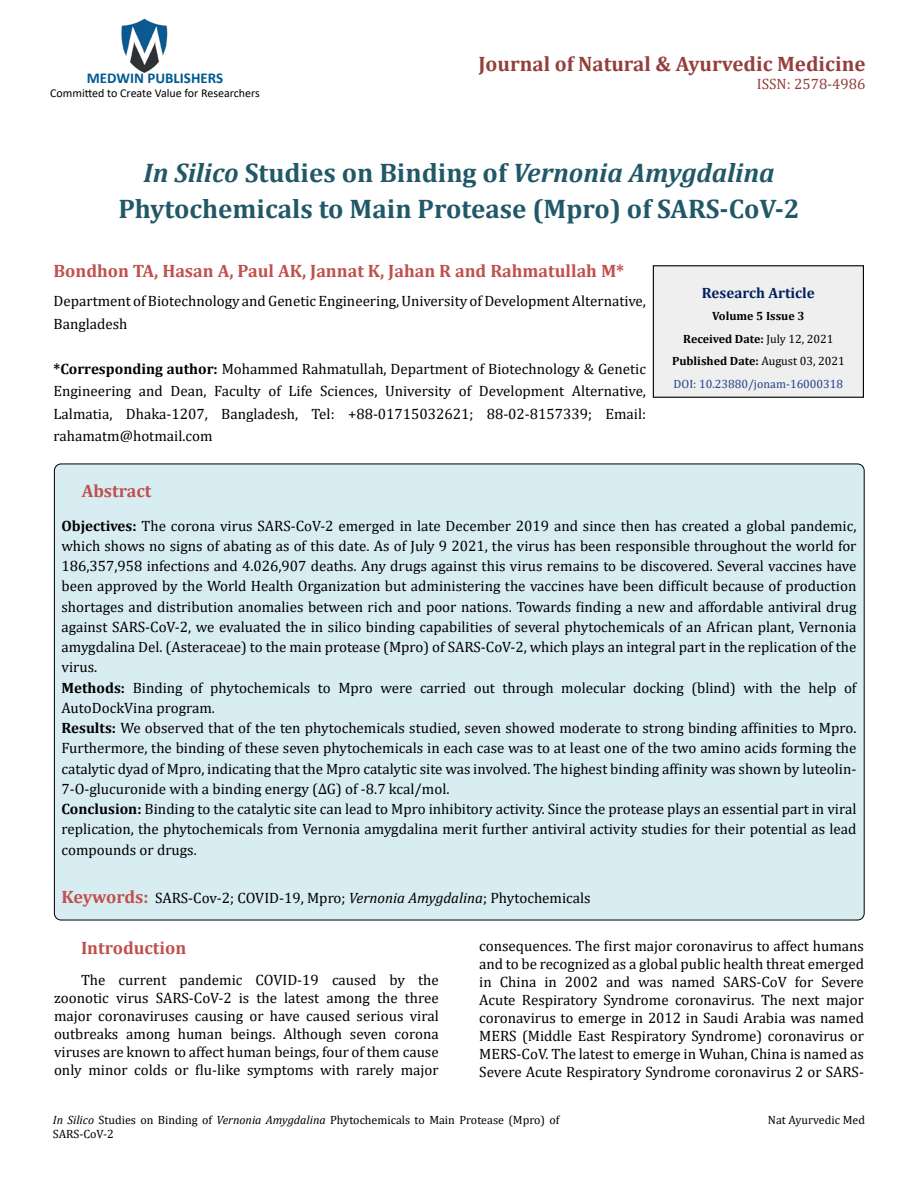
<style>
.page{position:relative;width:918px;height:1188px;background:#fff}
.page>*{position:absolute;margin:0;border:0;box-sizing:border-box;transform-origin:0 0}
.t1{font:700 27px/36px "Cambria";color:#215868;text-align:center}
.t2{font:700 21px "Cambria";color:#953f3c}
.t3{font:700 18px "Cambria";color:#c0504d}
.t4{font:15px/20.2px "Cambria";color:#000;text-align:justify}
.t5{font:700 15px "Calibri";color:#005991}
.t6{font:700 15px "Cambria";color:#002060}
.t7{font:15px "Cambria";color:#953f3c}
.t8{font:12px/14.4px "Cambria";color:#000}
.t9{font:700 12px/22.5px "Cambria";color:#000;text-align:center}
.t10{font:12px "Calibri";color:#000}
.s1{font-style:italic}
.s2{font-weight:700}
.s3{font-weight:400}
.s4{font-weight:400;color:#25408f}
.s5{font-weight:700;font-size:18px;color:#c0504d}
</style>
<div class="page">
<img style="left:121px;top:18px;width:47px;height:55px">
<div style="left:653px;top:266px;width:210px;height:131px;background:#efefef"></div>
<div style="left:653px;top:265px;width:211px;height:133px;border:1px solid #000"></div>
<div style="left:54px;top:464px;width:810px;height:456px;background:#d8edf2;border-radius:7px"></div>
<p class="t5" style="left:87px;top:67px;width:138px">MEDWIN PUBLISHERS</p>
<p class="t10" style="left:50px;top:85px;width:211px">Committed to Create Value for Researchers</p>
<h2 class="t2" style="left:478px;top:49px;width:389px">Journal of Natural &amp; Ayurvedic Medicine</h2>
<p class="t7" style="left:757px;top:75px;width:110px">ISSN: 2578-4986</p>
<h1 class="t1" style="left:118px;top:154px;width:683px"><span class="s1">In Silico</span> Studies on Binding of <span class="s1">Vernonia Amygdalina<br></span>Phytochemicals to Main Protease (Mpro) of SARS-CoV-2</h1>
<p class="t3" style="left:54px;top:258px;width:572px">Bondhon TA, Hasan A, Paul AK, Jannat K, Jahan R and Rahmatullah M*</p>
<p class="t4" style="left:54px;top:290px;width:594px;line-height:22.5px">Department of Biotechnology and Genetic Engineering, University of Development Alternative,<br>Bangladesh</p>
<p class="t4" style="left:54px;top:357px;width:594px;line-height:22.5px"><span class="s2">*Corresponding author:</span> Mohammed Rahmatullah, Department of Biotechnology &amp; Genetic Engineering and Dean, Faculty of Life Sciences, University of Development Alternative, Lalmatia, Dhaka-1207, Bangladesh, Tel: +88-01715032621; 88-02-8157339; Email: rahamatm@hotmail.com</p>
<p class="t6" style="left:702px;top:282px;width:114px">Research Article</p>
<p class="t9" style="left:672px;top:304px;width:174px">Volume 5 Issue 3<br>Received Date: <span class="s3">July 12, 2021<br></span>Published Date: <span class="s3">August 03, 2021<br></span><span class="s4">DOI: 10.23880/jonam-16000318</span></p>
<p class="t3" style="left:82px;top:478px;width:71px">Abstract</p>
<p class="t4" style="left:62px;top:515px;width:797px;text-align:left"><span class="s2">Objectives:</span> The corona virus SARS-CoV-2 emerged in late December 2019 and since then has created a global pandemic, which shows no signs of abating as of this date. As of July 9 2021, the virus has been responsible throughout the world for 186,357,958 infections and 4.026,907 deaths. Any drugs against this virus remains to be discovered. Several vaccines have been approved by the World Health Organization but administering the vaccines have been difficult because of production shortages and distribution anomalies between rich and poor nations. Towards finding a new and affordable antiviral drug against SARS-CoV-2, we evaluated the in silico binding capabilities of several phytochemicals of an African plant, Vernonia amygdalina Del. (Asteraceae) to the main protease (Mpro) of SARS-CoV-2, which plays an integral part in the replication of the virus.<br><span class="s2">Methods:</span> Binding of phytochemicals to Mpro were carried out through molecular docking (blind) with the help of AutoDockVina program.<br><span class="s2">Results:</span> We observed that of the ten phytochemicals studied, seven showed moderate to strong binding affinities to Mpro.<br>Furthermore, the binding of these seven phytochemicals in each case was to at least one of the two amino acids forming the catalytic dyad of Mpro, indicating that the Mpro catalytic site was involved. The highest binding affinity was shown by luteolin-7-O-glucuronide with a binding energy (ΔG) of -8.7 kcal/mol.<br><span class="s2">Conclusion:</span> Binding to the catalytic site can lead to Mpro inhibitory activity. Since the protease plays an essential part in viral replication, the phytochemicals from Vernonia amygdalina merit further antiviral activity studies for their potential as lead compounds or drugs.</p>
<p class="t4" style="left:62px;top:888px;width:531px"><span class="s5">Keywords:</span> SARS-Cov-2; COVID-19, Mpro; <span class="s1">Vernonia Amygdalina</span>; Phytochemicals</p>
<p class="t3" style="left:81px;top:935px;width:107px">Introduction</p>
<p class="t4" style="left:54px;top:971px;width:386px;line-height:18px;text-indent:27px">The current pandemic COVID-19 caused by the zoonotic virus SARS-CoV-2 is the latest among the three major coronaviruses causing or have caused serious viral outbreaks among human beings. Although seven corona viruses are known to affect human beings, four of them cause only minor colds or flu-like symptoms with rarely major</p>
<p class="t4" style="left:479px;top:937px;width:386px;line-height:18px">consequences. The first major coronavirus to affect humans and to be recognized as a global public health threat emerged in China in 2002 and was named SARS-CoV for Severe Acute Respiratory Syndrome coronavirus. The next major coronavirus to emerge in 2012 in Saudi Arabia was named MERS (Middle East Respiratory Syndrome) coronavirus or MERS-CoV. The latest to emerge in Wuhan, China is named as Severe Acute Respiratory Syndrome coronavirus 2 or SARS-</p>
<p class="t8" style="left:53px;top:1113px;width:508px"><span class="s1">In Silico</span> Studies on Binding of <span class="s1">Vernonia Amygdalina</span> Phytochemicals to Main Protease (Mpro) of<br>SARS-CoV-2</p>
<p class="t8" style="left:768px;top:1113px;width:99px">Nat Ayurvedic Med</p>
</div>
